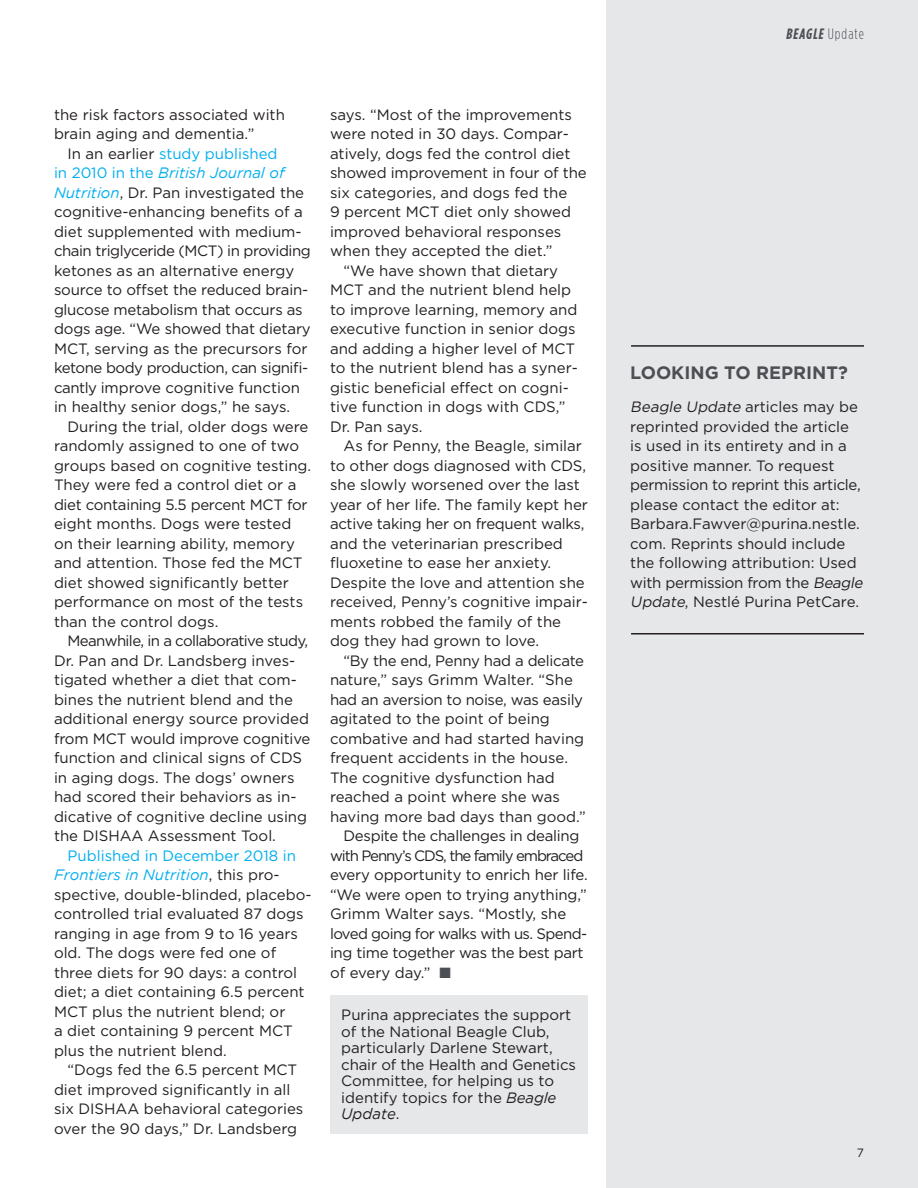
<style>
.page{position:relative;width:918px;height:1188px;background:#fff}
.page>*{position:absolute;margin:0;border:0;box-sizing:border-box;transform-origin:0 0}
.sidebar_head{font:700 18px "Gotham";color:#4c4f54}
.body{font:15px/19.5px "Gotham";color:#231f20}
.body_1st_para{font:15px/19.5px "Gotham";color:#231f20}
.body-2{font:15px/19.5px "Gotham";letter-spacing:-.02em;color:#231f20}
.t1{font:italic 700 15px "Gotham Condensed";color:#4c4f54}
.t2{font:12px "Gotham";color:#231f20}
.s1{color:#00aeef}
.s2{font-style:italic;color:#00aeef}
.s3{color:#4c4f54}
.s4{font-style:italic}
.s5{font-weight:300;font-style:normal}
</style>
<div class="page">
<div style="left:606px;top:0;width:312px;height:1188px;background:#e6e7e9"></div>
<hr style="left:631px;top:345px;width:233px;height:2px;background:#231f20">
<hr style="left:631px;top:633px;width:233px;height:1px;background:#231f20">
<div style="left:330px;top:996px;width:258px;height:138px;background:#e6e7e9"></div>
<p class="body" style="left:54px;top:105px;width:232px">the risk factors associated with brain aging and dementia.”</p>
<p class="body" style="left:54px;top:144px;width:258px;text-indent:14px">In an earlier <span class="s1">study published<br>in 2010 in the</span> <span class="s2">British Journal of Nutrition</span>, Dr. Pan investigated the cognitive-enhancing benefits of a diet supplemented with medium&shy;chain triglyceride (MCT) in providing ketones as an alternative energy source to offset the reduced brain&shy;glucose metabolism that occurs as dogs age. “We showed that dietary MCT, serving as the precursors for ketone body production, can signifi&shy;cantly improve cognitive function in healthy senior dogs,” he says.</p>
<p class="body" style="left:54px;top:417px;width:259px;text-indent:14px">During the trial, older dogs were randomly assigned to one of two groups based on cognitive testing.<br>They were fed a control diet or a diet containing 5.5 percent MCT for eight months. Dogs were tested on their learning ability, memory and attention. Those fed the MCT diet showed significantly better performance on most of the tests than the control dogs.</p>
<p class="body" style="left:54px;top:631px;width:258px;text-indent:14px">Meanwhile, in a collaborative study, Dr. Pan and Dr. Landsberg inves&shy;tigated whether a diet that com&shy;bines the nutrient blend and the additional energy source provided from MCT would improve cognitive function and clinical signs of CDS in aging dogs. The dogs’ owners had scored their behaviors as in&shy;dicative of cognitive decline using the DISHAA Assessment Tool.</p>
<p class="body" style="left:54px;top:846px;width:259px;text-indent:14px"><span class="s1">Published in December 2018 in<br></span><span class="s2">Frontiers in Nutrition</span>, this pro&shy;spective, double-blinded, placebo&shy;controlled trial evaluated 87 dogs ranging in age from 9 to 16 years old. The dogs were fed one of three diets for 90 days: a control diet; a diet containing 6.5 percent<br>MCT plus the nutrient blend; or<br>a diet containing 9 percent MCT plus the nutrient blend.</p>
<p class="body" style="left:54px;top:1060px;width:251px;text-indent:14px">“Dogs fed the 6.5 percent MCT diet improved significantly in all six DISHAA behavioral categories over the 90 days,” Dr. Landsberg</p>
<p class="body" style="left:330px;top:105px;width:258px">says. “Most of the improvements were noted in 30 days. Compar&shy;atively, dogs fed the control diet showed improvement in four of the six categories, and dogs fed the<br>9 percent MCT diet only showed improved behavioral responses when they accepted the diet.”</p>
<p class="body" style="left:330px;top:261px;width:249px;text-indent:14px">“We have shown that dietary<br>MCT and the nutrient blend help to improve learning, memory and executive function in senior dogs and adding a higher level of MCT to the nutrient blend has a syner&shy;gistic beneficial effect on cogni&shy;tive function in dogs with CDS,”<br>Dr. Pan says.</p>
<p class="body" style="left:330px;top:436px;width:260px;text-indent:14px">As for Penny, the Beagle, similar to other dogs diagnosed with CDS, she slowly worsened over the last year of her life. The family kept her active taking her on frequent walks, and the veterinarian prescribed fluoxetine to ease her anxiety.<br>Despite the love and attention she received, Penny’s cognitive impair&shy;ments robbed the family of the dog they had grown to love.</p>
<p class="body" style="left:330px;top:651px;width:257px;text-indent:14px">“By the end, Penny had a delicate nature,” says Grimm Walter. “She had an aversion to noise, was easily agitated to the point of being combative and had started having frequent accidents in the house.<br>The cognitive dysfunction had reached a point where she was having more bad days than good.”</p>
<p class="body-2" style="left:330px;top:826px;width:259px;text-indent:14px">Despite the challenges in dealing with Penny’s CDS, the family embraced every opportunity to enrich her life. “We were open to trying anything,”<br>Grimm Walter says. “Mostly, she loved going for walks with us. Spend&shy;ing time together was the best part of every day.” <span class="s3">■</span></p>
<p class="body_1st_para" style="left:341px;top:1006px;width:236px;line-height:16.5px">Purina appreciates the support of the National Beagle Club, particularly Darlene Stewart, chair of the Health and Genetics<br>Committee, for helping us to identify topics for the <span class="s4">Beagle<br>Update</span>.</p>
<p class="t1" style="left:786px;top:25px;width:80px">BEAGLE <span class="s5">Update</span></p>
<p class="sidebar_head" style="left:630px;top:362px;width:219px">LOOKING TO REPRINT?</p>
<p class="body_1st_para" style="left:630px;top:397px;width:237px"><span class="s4">Beagle Update</span> articles may be reprinted provided the article<br>is used in its entirety and in a positive manner. To request permission to reprint this article, please contact the editor at:<br>Barbara.Fawver@purina.nestle. com. Reprints should include the following attribution: Used with permission from the <span class="s4">Beagle<br>Update</span>, Nestlé Purina PetCare.</p>
<p class="t2" style="left:857px;top:1145px;width:9px">7</p>
</div>
